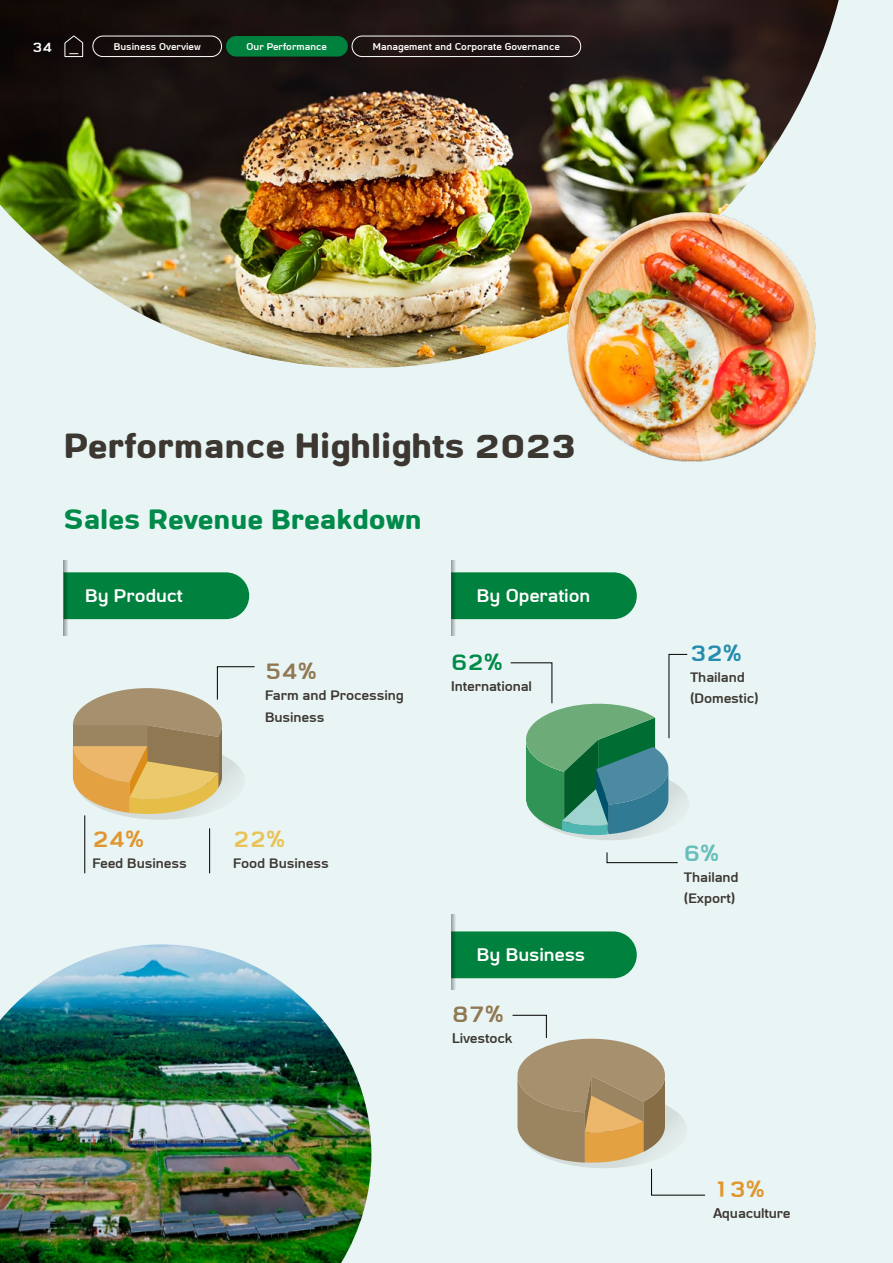
<style>
.page{position:relative;width:893px;height:1263px;background:#e8f5f4}
.page>*{position:absolute;margin:0;border:0;box-sizing:border-box;transform-origin:0 0}
.t1{font:700 45px "CPF Imm Sook";letter-spacing:-.005em;color:#3d3732}
.t2{font:700 36px "CPF Imm Sook";letter-spacing:-.005em;color:#008a49}
.t3{font:600 30px "CPF Imm Sook";color:#e0962d}
.t4{font:600 30px "CPF Imm Sook";color:#907852}
.t5{font:600 30px "CPF Imm Sook";color:#008a49}
.t6{font:600 30px "CPF Imm Sook";color:#248cae}
.t7{font:600 30px "CPF Imm Sook";color:#e9c359}
.t8{font:600 30px "CPF Imm Sook";color:#66bdb9}
.t9{font:600 24px "CPF Imm Sook";letter-spacing:-.005em;color:#fff}
.t10{font:600 18px/21px "CPF Imm Sook";letter-spacing:-.005em;color:#3d3732}
.t11{font:600 18px "CPF Imm Sook";color:#fff}
.t12{font:600 12.75px "CPF Imm Sook";color:#fff}
</style>
<div class="page">
<div style="left:456px;top:572px;width:181px;height:47px;background:#00813d"></div>
<div style="left:68px;top:572px;width:181px;height:47px;background:#00813d"></div>
<div style="left:456px;top:931px;width:181px;height:47px;background:#00813d"></div>
<svg style="left:512px;top:1015px;width:193px;height:180px"></svg>
<svg style="left:607px;top:852px;width:71px;height:11px"></svg>
<svg style="left:510px;top:654px;width:178px;height:186px"></svg>
<svg style="left:73px;top:666px;width:182px;height:154px"></svg>
<hr style="left:85px;top:815px;width:1px;height:58px;background:#000">
<hr style="left:209px;top:828px;width:1px;height:45px;background:#000">
<img style="left:0;top:0;width:839px;height:368px">
<img style="left:531px;top:171px;width:326px;height:326px;border-radius:163px">
<img style="left:0;top:944px;width:371px;height:319px">
<svg style="left:64px;top:560px;width:4px;height:75px"></svg>
<svg style="left:451px;top:560px;width:5px;height:75px"></svg>
<svg style="left:451px;top:914px;width:5px;height:76px"></svg>
<svg style="left:64px;top:35px;width:19px;height:22px"></svg>
<div style="left:92px;top:36px;width:130px;height:21px;border:1px solid #fff;border-radius:10px"></div>
<div style="left:226px;top:36px;width:122px;height:21px;background:#00813d;border-radius:10px"></div>
<div style="left:352px;top:36px;width:229px;height:21px;border:1px solid #fff;border-radius:10px"></div>
<p class="t11" style="left:33px;top:38px;width:21px">34</p>
<p class="t12" style="left:114px;top:40px;width:88px">Business Overview</p>
<p class="t12" style="left:247px;top:40px;width:82px">Our Performance</p>
<p class="t12" style="left:373px;top:40px;width:188px">Management and Corporate Governance</p>
<h1 class="t1" style="left:64px;top:422px;width:514px">Performance Highlights 2023</h1>
<h2 class="t2" style="left:64px;top:500px;width:359px">Sales Revenue Breakdown</h2>
<h3 class="t9" style="left:85px;top:583px;width:99px">By Product</h3>
<h3 class="t9" style="left:477px;top:583px;width:115px">By Operation</h3>
<h3 class="t3" style="left:92px;top:823px;width:53px">24%</h3>
<p class="t10" style="left:92px;top:854px;width:96px">Feed Business</p>
<h3 class="t4" style="left:265px;top:655px;width:53px">54%</h3>
<p class="t10" style="left:265px;top:686px;width:141px">Farm and Processing<br>Business</p>
<h3 class="t7" style="left:233px;top:822px;width:53px">22%</h3>
<p class="t10" style="left:233px;top:853px;width:97px">Food Business</p>
<h3 class="t5" style="left:451px;top:645px;width:53px">62%</h3>
<p class="t10" style="left:451px;top:676px;width:82px">International</p>
<h3 class="t9" style="left:477px;top:942px;width:110px">By Business</h3>
<h3 class="t4" style="left:452px;top:998px;width:53px">87%</h3>
<p class="t10" style="left:452px;top:1028px;width:62px">Livestock</p>
<h3 class="t6" style="left:690px;top:637px;width:53px">32%</h3>
<p class="t10" style="left:690px;top:667px;width:70px">Thailand (Domestic)</p>
<h3 class="t8" style="left:684px;top:836px;width:37px">6%</h3>
<p class="t10" style="left:684px;top:867px;width:56px">Thailand (Export)</p>
<h3 class="t3" style="left:713px;top:1172px;width:53px">13%</h3>
<p class="t10" style="left:713px;top:1203px;width:79px">Aquaculture</p>
</div>
